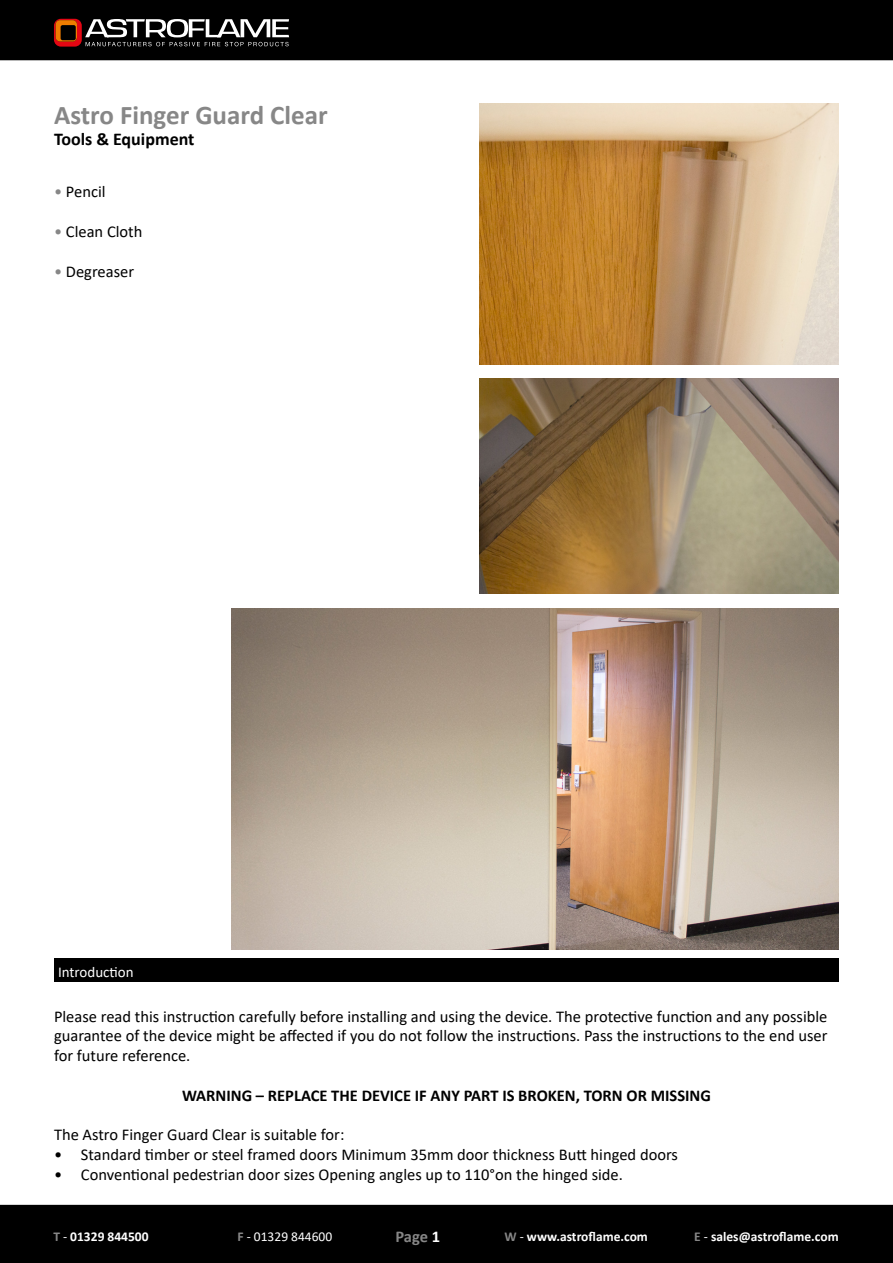
<style>
.page{position:relative;width:893px;height:1263px;background:#fff}
.page>*{position:absolute;margin:0;border:0;box-sizing:border-box;transform-origin:0 0}
.t1{font:700 27px "Calibri";color:#878787}
.t2{font:700 18px "Calibri";color:#000}
.t3{font:16.5px/19.8px "Calibri";color:#000;text-align:justify}
.t4{font:700 16.5px "Calibri";color:#000}
.t5{font:700 16.5px "Calibri";color:#878787}
.t6{font:15px "Calibri";color:#fff}
.t7{font:700 13.5px "Calibri";color:#fff}
.t8{font:13.5px "Calibri";color:#fff}
.s1{color:#878787}
.s2{font-weight:400}
.s3{font-weight:700;color:#878787}
.s4{color:#fff}
</style>
<div class="page">
<div style="left:0;top:0;width:893px;height:60px;background:#000"></div>
<div style="left:0;top:1205px;width:893px;height:58px;background:#000"></div>
<svg style="left:54px;top:19px;width:235px;height:28px"></svg>
<div style="left:54px;top:958px;width:785px;height:23px;background:#000"></div>
<img style="left:479px;top:379px;width:359px;height:215px">
<img style="left:479px;top:103px;width:359px;height:261px">
<img style="left:231px;top:608px;width:608px;height:341px">
<h1 class="t1" style="left:54px;top:96px;width:275px">Astro Finger Guard Clear</h1>
<p class="t2" style="left:54px;top:127px;width:142px">Tools &amp; Equipment</p>
<p class="t3" style="left:54px;top:182px;width:53px"><span class="s1">•</span> Pencil</p>
<p class="t3" style="left:54px;top:221px;width:90px"><span class="s1">•</span> Clean Cloth</p>
<p class="t3" style="left:54px;top:261px;width:82px"><span class="s1">•</span> Degreaser</p>
<p class="t6" style="left:58px;top:961px;width:77px">Introduction</p>
<p class="t3" style="left:54px;top:1006px;width:775px">Please read this instruction carefully before installing and using the device. The protective function and any possible guarantee of the device might be affected if you do not follow the instructions. Pass the instructions to the end user for future reference.</p>
<p class="t4" style="left:182px;top:1084px;width:530px">WARNING – REPLACE THE DEVICE IF ANY PART IS BROKEN, TORN OR MISSING</p>
<p class="t3" style="left:54px;top:1125px;width:292px">The Astro Finger Guard Clear is suitable for:</p>
<p class="t3" style="left:54px;top:1144px;width:625px">• Standard timber or steel framed doors Minimum 35mm door thickness Butt hinged doors</p>
<p class="t3" style="left:54px;top:1164px;width:570px">• Conventional pedestrian door sizes Opening angles up to 110°on the hinged side.</p>
<p class="t7" style="left:53px;top:1227px;width:97px"><span class="s1">T</span> <span class="s2">-</span> 01329 844500</p>
<p class="t8" style="left:238px;top:1227px;width:96px"><span class="s3">F</span> - 01329 844600</p>
<p class="t5" style="left:395px;top:1225px;width:46px">Page <span class="s4">1</span></p>
<p class="t7" style="left:504px;top:1227px;width:145px"><span class="s1">W</span> <span class="s2">-</span> www.astroflame.com</p>
<p class="t7" style="left:694px;top:1227px;width:146px"><span class="s1">E</span> <span class="s2">-</span> sales@astroflame.com</p>
</div>
